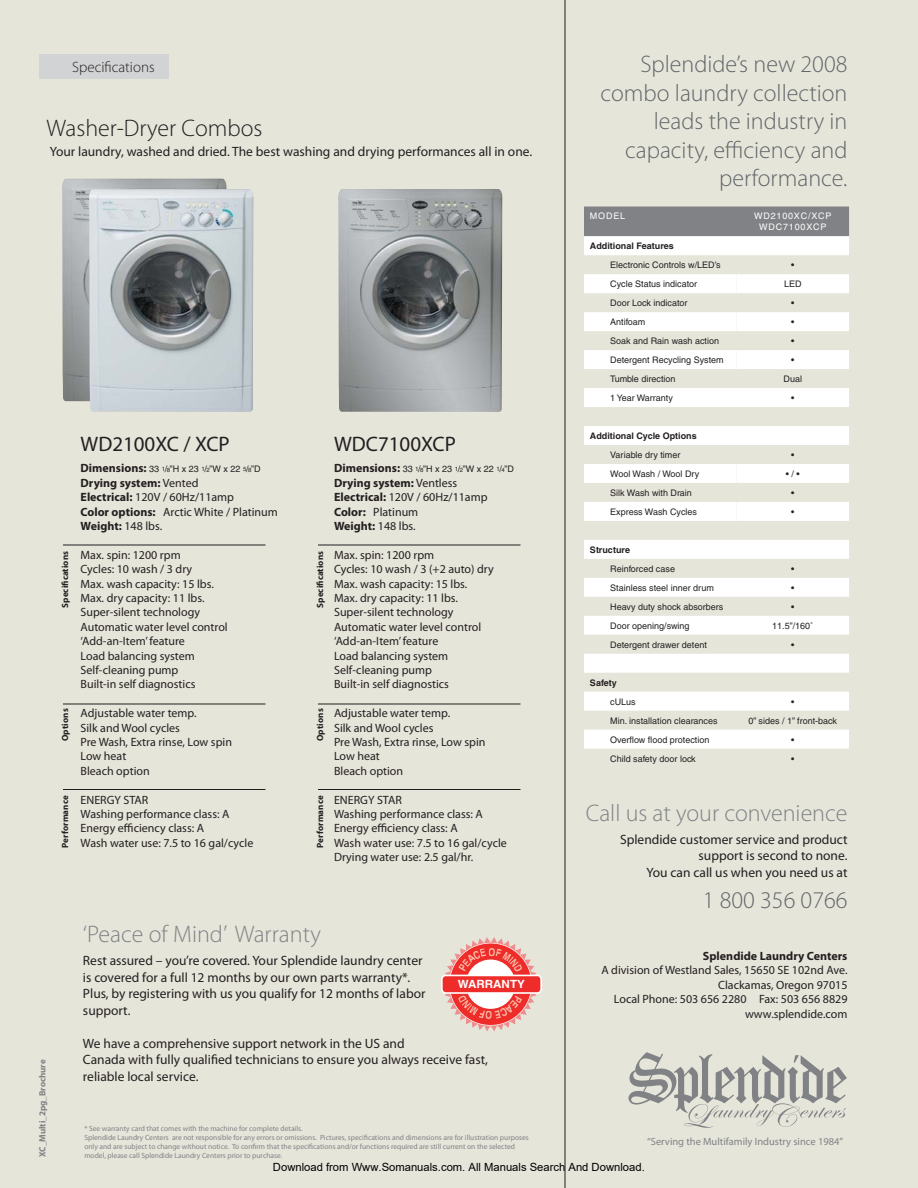
<style>
.page{position:relative;width:918px;height:1188px;background:#e6e5da}
.page>*{position:absolute;margin:0;border:0;box-sizing:border-box;transform-origin:0 0}
.t1{font:300 24px/28.5px "Myriad Pro";color:#626669;text-align:right}
.t2{font:300 24px "Myriad Pro";color:#808285}
.t3{font:300 24px "Myriad Pro";color:#231f20}
.t4{font:21px "Myriad Pro";color:#231f20}
.t5{font:300 15px "Myriad Pro";color:#231f20}
.t6{font:13.5px/16.5px "Myriad Pro";color:#231f20}
.t7{font:12px/14.4px "Myriad Pro";color:#231f20}
.t8{font:700 12px "Myriad Pro";color:#231f20}
.t9{font:700 condensed 11.4px "Helvetica";color:#fff;scale:1.25 1}
.t10{font:11.25px "Arial";color:#000}
.t11{font:10.5px "Myriad Pro";color:#808285}
.t12{font:9px "Helvetica";color:#231f20}
.t13{font:700 9px "Myriad Pro";letter-spacing:.01em;color:#231f20}
.t14{font:700 9px "Helvetica";color:#231f20}
.t15{font:9px/10.8px "Helvetica";letter-spacing:.09em;color:#fff;text-align:center}
.t16{font:700 9px "Myriad Pro";color:#808285}
.t17{font:7.5px/9px "Myriad Pro";color:#808285}
.s1{font-family:"Myriad Pro";font-weight:700;font-size:12px}
.s2{font-size:6px}
.s3{font-weight:700}
</style>
<div class="page">
<div style="left:39px;top:54px;width:129px;height:25px;background:#d1d3d4"></div>
<svg style="left:628px;top:1052px;width:219px;height:76px"></svg>
<div style="left:584px;top:207px;width:265px;height:29px;background:#808285"></div>
<div style="left:584px;top:236px;width:265px;height:19px;background:#fff"></div>
<svg style="left:584px;top:274px;width:265px;height:475px;fill:#fcfcfb"></svg>
<hr style="left:63px;top:545px;width:203px;height:1px;background:#231f20">
<hr style="left:63px;top:704px;width:203px;height:1px;background:#231f20">
<hr style="left:63px;top:789px;width:203px;height:1px;background:#231f20">
<img style="left:338px;top:189px;width:165px;height:223px">
<hr style="left:318px;top:545px;width:202px;height:1px;background:#231f20">
<hr style="left:318px;top:704px;width:202px;height:1px;background:#231f20">
<hr style="left:318px;top:789px;width:202px;height:1px;background:#231f20">
<img style="left:62px;top:179px;width:165px;height:223px">
<img style="left:88px;top:189px;width:166px;height:223px">
<hr style="left:565px;top:0;width:1px;height:1188px;background:#231f20">
<div style="left:442px;top:975px;width:99px;height:18px;background:#ee2d2b;border-radius:4px"></div>
<div style="left:442px;top:975px;width:100px;height:19px;border:2px solid #fff;border-radius:4px"></div>
<svg style="left:444px;top:937px;width:94px;height:94px"></svg>
<p class="t5" style="left:72px;top:61px;width:84px">Specifications</p>
<h1 class="t3" style="left:46px;top:119px;width:218px">Washer-Dryer Combos</h1>
<p class="t6" style="left:50px;top:144px;width:484px">Your laundry, washed and dried. The best washing and drying performances all in one.</p>
<p class="t13" style="left:62px;top:608px;width:58px;rotate:-90deg">Specifications</p>
<p class="t13" style="left:62px;top:741px;width:34px;rotate:-90deg">Options</p>
<p class="t13" style="left:62px;top:848px;width:54px;rotate:-90deg">Performance</p>
<h2 class="t4" style="left:81px;top:436px;width:151px">WD2100XC / XCP</h2>
<p class="t12" style="left:81px;top:466px;width:182px"><span class="s1">Dimensions:</span> 33 <sup>1</sup>/<span class="s2">8</span>”H x 23 <sup>1</sup>/<span class="s2">2</span>”W x 22 <sup>5</sup>/<span class="s2">8</span>”D</p>
<p class="t7" style="left:81px;top:477px;width:199px"><span class="s3">Drying system:</span> Vented<br><span class="s3">Electrical:</span> 120V / 60Hz/11amp<br><span class="s3">Color options:</span> Arctic White / Platinum<br><span class="s3">Weight:</span> 148 lbs.</p>
<p class="t7" style="left:81px;top:549px;width:149px">Max. spin: 1200 rpm<br>Cycles: 10 wash / 3 dry<br>Max. wash capacity: 15 lbs.<br>Max. dry capacity: 11 lbs.<br>Super-silent technology<br>Automatic water level control ‘Add-an-Item’ feature<br>Load balancing system<br>Self-cleaning pump<br>Built-in self diagnostics</p>
<p class="t7" style="left:81px;top:707px;width:153px">Adjustable water temp.<br>Silk and Wool cycles<br>Pre Wash, Extra rinse, Low spin<br>Low heat<br>Bleach option</p>
<p class="t7" style="left:81px;top:794px;width:174px">ENERGY STAR<br>Washing performance class: A<br>Energy efficiency class: A<br>Wash water use: 7.5 to 16 gal/cycle</p>
<p class="t13" style="left:317px;top:608px;width:58px;rotate:-90deg">Specifications</p>
<p class="t13" style="left:317px;top:741px;width:34px;rotate:-90deg">Options</p>
<p class="t13" style="left:317px;top:848px;width:54px;rotate:-90deg">Performance</p>
<h2 class="t4" style="left:334px;top:436px;width:123px">WDC7100XCP</h2>
<p class="t12" style="left:334px;top:466px;width:181px"><span class="s1">Dimensions:</span> 33 <sup>1</sup>/<span class="s2">8</span>”H x 23 <sup>1</sup>/<span class="s2">2</span>”W x 22 <sup>1</sup>/<span class="s2">4</span>”D</p>
<p class="t7" style="left:334px;top:477px;width:155px"><span class="s3">Drying system:</span> Ventless<br><span class="s3">Electrical:</span> 120V / 60Hz/11amp<br><span class="s3">Color:</span> Platinum<br><span class="s3">Weight:</span> 148 lbs.</p>
<p class="t7" style="left:334px;top:549px;width:161px">Max. spin: 1200 rpm<br>Cycles: 10 wash / 3 (+2 auto) dry<br>Max. wash capacity: 15 lbs.<br>Max. dry capacity: 11 lbs.<br>Super-silent technology<br>Automatic water level control ‘Add-an-Item’ feature<br>Load balancing system<br>Self-cleaning pump<br>Built-in self diagnostics</p>
<p class="t7" style="left:334px;top:707px;width:153px">Adjustable water temp.<br>Silk and Wool cycles<br>Pre Wash, Extra rinse, Low spin<br>Low heat<br>Bleach option</p>
<p class="t7" style="left:334px;top:794px;width:174px">ENERGY STAR<br>Washing performance class: A<br>Energy efficiency class: A<br>Wash water use: 7.5 to 16 gal/cycle<br>Drying water use: 2.5 gal/hr.</p>
<p class="t16" style="left:39px;top:1157px;width:99px;rotate:-90deg">XC_Multi_2pg_Brochure</p>
<h1 class="t2" style="left:83px;top:925px;width:239px">‘Peace of Mind’ Warranty</h1>
<p class="t6" style="left:83px;top:954px;width:344px">Rest assured – you’re covered. Your Splendide laundry center is covered for a full 12 months by our own parts warranty*.<br>Plus, by registering with us you qualify for 12 months of labor support.</p>
<p class="t6" style="left:83px;top:1036px;width:407px">We have a comprehensive support network in the US and<br>Canada with fully qualified technicians to ensure you always receive fast, reliable local service.</p>
<p class="t9" style="left:458px;top:980px;width:55px">WARRANTY</p>
<p class="t17" style="left:84px;top:1124px;width:446px">* See warranty card that comes with the machine for complete details.<br>Splendide Laundry Centers are not responsible for any errors or omissions. Pictures, specifications and dimensions are for illustration purposes only and are subject to change without notice. To confirm that the specifications and/or functions required are still current on the selected model, please call Splendide Laundry Centers prior to purchase.</p>
<h1 class="t1" style="left:601px;top:52px;width:248px">Splendide’s new 2008 combo laundry collection leads the industry in capacity, efficiency and performance.</h1>
<p class="t15" style="left:590px;top:212px;width:37px">MODEL</p>
<p class="t15" style="left:754px;top:212px;width:79px">WD2100XC/XCP<br>WDC7100XCP</p>
<p class="t14" style="left:590px;top:243px;width:85px">Additional Features</p>
<p class="t12" style="left:610px;top:262px;width:112px">Electronic Controls w/LED’s</p>
<p class="t12" style="left:791px;top:262px;width:5px">•</p>
<p class="t12" style="left:610px;top:281px;width:89px">Cycle Status indicator</p>
<p class="t12" style="left:784px;top:281px;width:19px">LED</p>
<p class="t12" style="left:610px;top:300px;width:79px">Door Lock indicator</p>
<p class="t12" style="left:791px;top:300px;width:5px">•</p>
<p class="t12" style="left:610px;top:319px;width:37px">Antifoam</p>
<p class="t12" style="left:791px;top:319px;width:5px">•</p>
<p class="t12" style="left:610px;top:338px;width:110px">Soak and Rain wash action</p>
<p class="t12" style="left:791px;top:338px;width:5px">•</p>
<p class="t12" style="left:610px;top:357px;width:115px">Detergent Recycling System</p>
<p class="t12" style="left:791px;top:357px;width:5px">•</p>
<p class="t12" style="left:610px;top:376px;width:67px">Tumble direction</p>
<p class="t12" style="left:784px;top:376px;width:20px">Dual</p>
<p class="t12" style="left:610px;top:395px;width:64px">1 Year Warranty</p>
<p class="t12" style="left:791px;top:395px;width:5px">•</p>
<p class="t14" style="left:590px;top:433px;width:108px">Additional Cycle Options</p>
<p class="t12" style="left:610px;top:452px;width:72px">Variable dry timer</p>
<p class="t12" style="left:791px;top:452px;width:5px">•</p>
<p class="t12" style="left:610px;top:470px;width:91px">Wool Wash / Wool Dry</p>
<p class="t12" style="left:786px;top:470px;width:15px">• / •</p>
<p class="t12" style="left:610px;top:489px;width:83px">Silk Wash with Drain</p>
<p class="t12" style="left:791px;top:489px;width:5px">•</p>
<p class="t12" style="left:610px;top:508px;width:88px">Express Wash Cycles</p>
<p class="t12" style="left:791px;top:508px;width:5px">•</p>
<p class="t14" style="left:590px;top:546px;width:42px">Structure</p>
<p class="t12" style="left:610px;top:565px;width:66px">Reinforced case</p>
<p class="t12" style="left:791px;top:565px;width:5px">•</p>
<p class="t12" style="left:610px;top:584px;width:105px">Stainless steel inner drum</p>
<p class="t12" style="left:791px;top:584px;width:5px">•</p>
<p class="t12" style="left:610px;top:603px;width:115px">Heavy duty shock absorbers</p>
<p class="t12" style="left:791px;top:603px;width:5px">•</p>
<p class="t12" style="left:610px;top:622px;width:81px">Door opening/swing</p>
<p class="t12" style="left:772px;top:622px;width:43px">11.5”/160˚</p>
<p class="t12" style="left:610px;top:641px;width:98px">Detergent drawer detent</p>
<p class="t12" style="left:791px;top:641px;width:5px">•</p>
<p class="t14" style="left:590px;top:679px;width:28px">Safety</p>
<p class="t12" style="left:610px;top:698px;width:27px">cULus</p>
<p class="t12" style="left:791px;top:698px;width:5px">•</p>
<p class="t12" style="left:610px;top:717px;width:109px">Min. installation clearances</p>
<p class="t12" style="left:748px;top:717px;width:90px">0” sides / 1” front-back</p>
<p class="t12" style="left:610px;top:736px;width:101px">Overflow flood protection</p>
<p class="t12" style="left:791px;top:736px;width:5px">•</p>
<p class="t12" style="left:610px;top:755px;width:87px">Child safety door lock</p>
<p class="t12" style="left:791px;top:755px;width:5px">•</p>
<h1 class="t2" style="left:586px;top:803px;width:263px">Call us at your convenience</h1>
<p class="t6" style="left:620px;top:832px;width:229px;text-align:right">Splendide customer service and product support is second to none.<br>You can call us when you need us at</p>
<h1 class="t1" style="left:703px;top:888px;width:146px">1 800 356 0766</h1>
<p class="t8" style="left:703px;top:951px;width:146px">Splendide Laundry Centers</p>
<p class="t7" style="left:601px;top:964px;width:248px;text-align:right">A division of Westland Sales, 15650 SE 102nd Ave.<br>Clackamas, Oregon 97015<br>Local Phone: 503 656 2280 Fax: 503 656 8829 www.splendide.com</p>
<p class="t11" style="left:647px;top:1138px;width:198px">“Serving the Multifamily Industry since 1984”</p>
<p class="t10" style="left:273px;top:1160px;width:373px">Download from Www.Somanuals.com. All Manuals Search And Download.</p>
</div>
